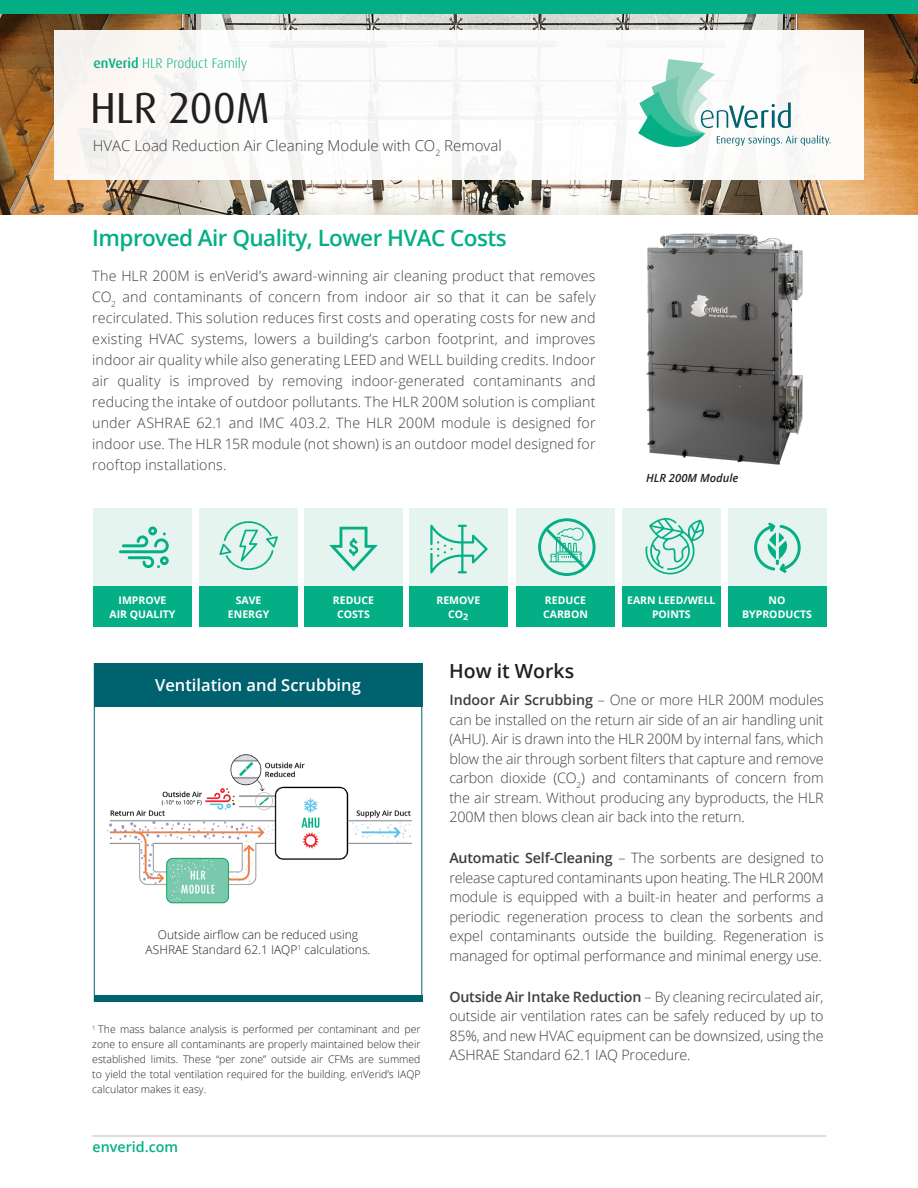
<style>
.page{position:relative;width:918px;height:1188px;background:#fff}
.page>*{position:absolute;margin:0;border:0;box-sizing:border-box;transform-origin:0 0}
.Main_Heading_White_B{font:43.5px "Dax Pro";letter-spacing:-.005em;color:#231f20}
.Body{font:600 22.5px "Open Sans";letter-spacing:-.025em;color:#04af85}
.Heading_1{font:600 19.5px "Open Sans";color:#231f20}
.Heading_2{font:600 16.5px "Open Sans";color:#fff}
.Body-2{font:300 15px "Open Sans";color:#3e3e3f}
.Body_Copy_Last_Parag{font:300 14.25px/19.5px "Open Sans";letter-spacing:-.01em;color:#3e3e3f;text-align:justify}
.Body-3{font:300 14.25px/21px "Open Sans";letter-spacing:.01em;color:#3e3e3f;text-align:justify}
.t1{font:600 14.25px "Open Sans";color:#04af85}
.Top_Green_Elements{font:300 13.8px "Dax Pro";letter-spacing:-.005em;color:#04af85}
.t2{font:300 12px/15px "Open Sans";color:#231f20;text-align:center}
.t3{font:italic 600 11.25px "Open Sans";color:#231f20}
.t4{font:300 10.5px/15px "Open Sans";color:#231f20;text-align:justify}
.t5{font:700 10.5px/14.2px "Open Sans";color:#fff;text-align:center}
.s1{font-weight:500}
.s2{font-weight:600}
</style>
<div class="page">
<hr style="left:93px;top:1136px;width:733px;height:1px;background:#bcbdc0">
<img style="left:646px;top:233px;width:157px;height:232px">
<img style="left:0;top:14px;width:918px;height:200px">
<div style="left:54px;top:31px;width:810px;height:149px;background:#fff"></div>
<div style="left:0;top:0;width:918px;height:14px;background:#04af85"></div>
<svg style="left:638px;top:59px;width:193px;height:88px"></svg>
<div style="left:516px;top:508px;width:99px;height:78px;background:#e6f4ef"></div>
<div style="left:516px;top:586px;width:99px;height:41px;background:#04af85"></div>
<div style="left:93px;top:508px;width:99px;height:78px;background:#e6f4ef"></div>
<div style="left:93px;top:586px;width:99px;height:41px;background:#04af85"></div>
<div style="left:728px;top:508px;width:98px;height:78px;background:#e6f4ef"></div>
<div style="left:728px;top:586px;width:98px;height:41px;background:#04af85"></div>
<svg style="left:754px;top:522px;width:47px;height:51px"></svg>
<div style="left:304px;top:508px;width:99px;height:78px;background:#e6f4ef"></div>
<div style="left:304px;top:586px;width:99px;height:41px;background:#04af85"></div>
<svg style="left:329px;top:527px;width:49px;height:44px"></svg>
<div style="left:622px;top:508px;width:99px;height:78px;background:#e6f4ef"></div>
<div style="left:622px;top:586px;width:99px;height:41px;background:#04af85"></div>
<svg style="left:645px;top:518px;width:59px;height:56px"></svg>
<div style="left:409px;top:508px;width:98px;height:78px;background:#e6f4ef"></div>
<div style="left:409px;top:586px;width:98px;height:41px;background:#04af85"></div>
<div style="left:200px;top:508px;width:98px;height:78px;background:#e6f4ef"></div>
<div style="left:200px;top:586px;width:98px;height:41px;background:#04af85"></div>
<svg style="left:219px;top:521px;width:59px;height:49px"></svg>
<svg style="left:119px;top:527px;width:50px;height:41px"></svg>
<svg style="left:538px;top:518px;width:58px;height:58px"></svg>
<svg style="left:430px;top:525px;width:58px;height:49px"></svg>
<div style="left:94px;top:663px;width:328px;height:44px;background:#00626f"></div>
<div style="left:94px;top:995px;width:328px;height:7px;background:#00626f"></div>
<div style="left:94px;top:663px;width:328px;height:339px;border:1px solid #00626f"></div>
<img style="left:109px;top:754px;width:303px;height:150px">
<p class="Top_Green_Elements" style="left:93px;top:55px;width:156px"><span class="s1">enVerid</span> HLR Product Family</p>
<p class="Main_Heading_White_B" style="left:90px;top:79px;width:181px">HLR 200M</p>
<p class="Body-2" style="left:93px;top:136px;width:410px">HVAC Load Reduction Air Cleaning Module with CO<sub>2</sub> Removal</p>
<p class="Body" style="left:92px;top:223px;width:416px">Improved Air Quality, Lower HVAC Costs</p>
<p class="Body-3" style="left:92px;top:265px;width:505px">The HLR 200M is enVerid’s award-winning air cleaning product that removes CO<sub>2</sub> and contaminants of concern from indoor air so that it can be safely recirculated. This solution reduces first costs and operating costs for new and existing HVAC systems, lowers a building’s carbon footprint, and improves indoor air quality while also generating LEED and WELL building credits. Indoor air quality is improved by removing indoor-generated contaminants and reducing the intake of outdoor pollutants. The HLR 200M solution is compliant under ASHRAE 62.1 and IMC 403.2. The HLR 200M module is designed for indoor use. The HLR 15R module (not shown) is an outdoor model designed for rooftop installations.</p>
<p class="t3" style="left:646px;top:470px;width:94px">HLR 200M Module</p>
<p class="t5" style="left:110px;top:593px;width:67px">IMPROVE<br>AIR QUALITY</p>
<p class="t5" style="left:742px;top:593px;width:71px">NO<br>BYPRODUCTS</p>
<p class="t5" style="left:436px;top:593px;width:45px">REMOVE<br>CO<sub>2</sub></p>
<p class="t5" style="left:228px;top:593px;width:43px">SAVE<br>ENERGY</p>
<p class="t5" style="left:333px;top:593px;width:43px">REDUCE<br>COSTS</p>
<p class="t5" style="left:627px;top:593px;width:90px">EARN LEED/WELL<br>POINTS</p>
<p class="t5" style="left:543px;top:593px;width:46px;text-align:left">REDUCE<br>CARBON</p>
<p class="Heading_2" style="left:155px;top:674px;width:207px">Ventilation and Scrubbing</p>
<p class="t2" style="left:146px;top:926px;width:226px">Outside airflow can be reduced using<br>ASHRAE Standard 62.1 IAQP<sup>1</sup> calculations.</p>
<p class="t4" style="left:92px;top:1022px;width:330px"><sup>1</sup> The mass balance analysis is performed per contaminant and per zone to ensure all contaminants are properly maintained below their established limits. These “per zone” outside air CFMs are summed to yield the total ventilation required for the building. enVerid’s IAQP calculator makes it easy.</p>
<p class="t1" style="left:93px;top:1138px;width:87px">enverid.com</p>
<p class="Heading_1" style="left:449px;top:658px;width:127px">How it Works</p>
<p class="Body_Copy_Last_Parag" style="left:449px;top:690px;width:376px"><span class="s2">Indoor Air Scrubbing</span> – One or more HLR 200M modules can be installed on the return air side of an air handling unit (AHU). Air is drawn into the HLR 200M by internal fans, which blow the air through sorbent filters that capture and remove carbon dioxide (CO<sub>2</sub>) and contaminants of concern from the air stream. Without producing any byproducts, the HLR 200M then blows clean air back into the return.</p>
<p class="Body_Copy_Last_Parag" style="left:449px;top:848px;width:376px"><span class="s2">Automatic Self-Cleaning</span> – The sorbents are designed to release captured contaminants upon heating. The HLR 200M module is equipped with a built-in heater and performs a periodic regeneration process to clean the sorbents and expel contaminants outside the building. Regeneration is managed for optimal performance and minimal energy use.</p>
<p class="Body_Copy_Last_Parag" style="left:449px;top:986px;width:376px"><span class="s2">Outside Air Intake Reduction</span> – By cleaning recirculated air, outside air ventilation rates can be safely reduced by up to 85%, and new HVAC equipment can be downsized, using the ASHRAE Standard 62.1 IAQ Procedure.</p>
</div>
